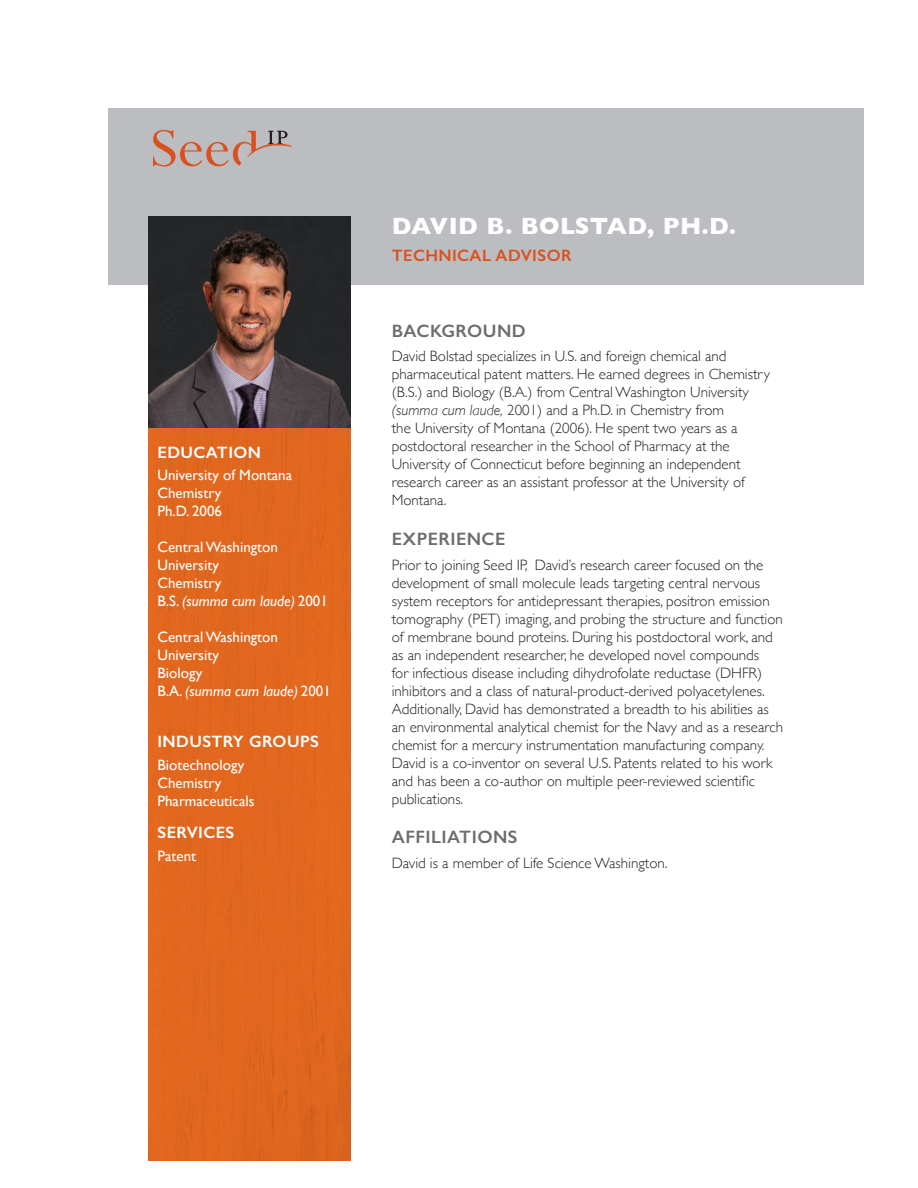
<style>
.page{position:relative;width:918px;height:1188px;background:#fff}
.page>*{position:absolute;margin:0;border:0;box-sizing:border-box;transform-origin:0 0}
.Title_Name{font:700 24px "Gill Sans";letter-spacing:.025em;color:#fff}
.t1{font:600 18px "Gill Sans";letter-spacing:.025em;color:#6c6d70}
.Header_Sidebar{font:600 16.5px "Gill Sans";letter-spacing:.025em;color:#fff}
.t2{font:600 16.5px "Gill Sans";letter-spacing:.025em;color:#da511d}
.t3{font:300 15px/18px "Gill Sans";color:#231f20}
.List_Sidebar{font:15px/18px "Gill Sans";color:#fff}
.List_Sidebar-2{font:italic 15px "Gill Sans";color:#fff}
.s1{font-style:normal}
.s2{font-style:italic}
</style>
<div class="page">
<div style="left:148px;top:427px;width:203px;height:734px;background:#e2671e"></div>
<div style="left:108px;top:108px;width:756px;height:177px;background:#bcbdc0"></div>
<svg style="left:153px;top:130px;width:139px;height:37px"></svg>
<img style="left:148px;top:216px;width:203px;height:211px">
<p class="Header_Sidebar" style="left:158px;top:442px;width:105px">EDUCATION</p>
<p class="List_Sidebar" style="left:158px;top:466px;width:136px">University of Montana</p>
<p class="List_Sidebar" style="left:158px;top:484px;width:65px">Chemistry</p>
<p class="List_Sidebar" style="left:158px;top:502px;width:66px">Ph.D. 2006</p>
<p class="List_Sidebar" style="left:158px;top:538px;width:122px">Central Washington<br>University</p>
<p class="List_Sidebar" style="left:158px;top:574px;width:65px">Chemistry</p>
<p class="List_Sidebar-2" style="left:158px;top:593px;width:172px"><span class="s1">B.S.</span> (summa cum laude) <span class="s1">2001</span></p>
<p class="List_Sidebar" style="left:158px;top:628px;width:122px">Central Washington<br>University</p>
<p class="List_Sidebar" style="left:158px;top:664px;width:46px">Biology</p>
<p class="List_Sidebar-2" style="left:158px;top:683px;width:175px"><span class="s1">B.A.</span> (summa cum laude) <span class="s1">2001</span></p>
<p class="Header_Sidebar" style="left:158px;top:732px;width:163px">INDUSTRY GROUPS</p>
<p class="List_Sidebar" style="left:158px;top:755px;width:88px">Biotechnology</p>
<p class="List_Sidebar" style="left:158px;top:773px;width:65px">Chemistry</p>
<p class="List_Sidebar" style="left:158px;top:791px;width:99px">Pharmaceuticals</p>
<p class="Header_Sidebar" style="left:158px;top:823px;width:78px">SERVICES</p>
<p class="List_Sidebar" style="left:158px;top:846px;width:40px">Patent</p>
<p class="Title_Name" style="left:392px;top:207px;width:346px">DAVID B. BOLSTAD, PH.D.</p>
<p class="t2" style="left:392px;top:246px;width:181px">TECHNICAL ADVISOR</p>
<p class="t1" style="left:392px;top:320px;width:136px">BACKGROUND</p>
<p class="t3" style="left:392px;top:347px;width:380px">David Bolstad specializes in U.S. and foreign chemical and pharmaceutical patent matters. He earned degrees in Chemistry (B.S.) and Biology (B.A.) from Central Washington University <span class="s2">(summa cum laude,</span> 2001) and a Ph.D. in Chemistry from<br>the University of Montana (2006). He spent two years as a postdoctoral researcher in the School of Pharmacy at the University of Connecticut before beginning an independent research career as an assistant professor at the University of Montana.</p>
<p class="t1" style="left:392px;top:528px;width:115px">EXPERIENCE</p>
<p class="t3" style="left:392px;top:555px;width:393px">Prior to joining Seed IP, David’s research career focused on the development of small molecule leads targeting central nervous system receptors for antidepressant therapies, positron emission tomography (PET) imaging, and probing the structure and function of membrane bound proteins. During his postdoctoral work, and as an independent researcher, he developed novel compounds<br>for infectious disease including dihydrofolate reductase (DHFR) inhibitors and a class of natural-product-derived polyacetylenes.<br>Additionally, David has demonstrated a breadth to his abilities as an environmental analytical chemist for the Navy and as a research chemist for a mercury instrumentation manufacturing company.<br>David is a co-inventor on several U.S. Patents related to his work and has been a co-author on multiple peer-reviewed scientific publications.</p>
<p class="t1" style="left:392px;top:826px;width:127px">AFFILIATIONS</p>
<p class="t3" style="left:392px;top:853px;width:277px">David is a member of Life Science Washington.</p>
</div>
